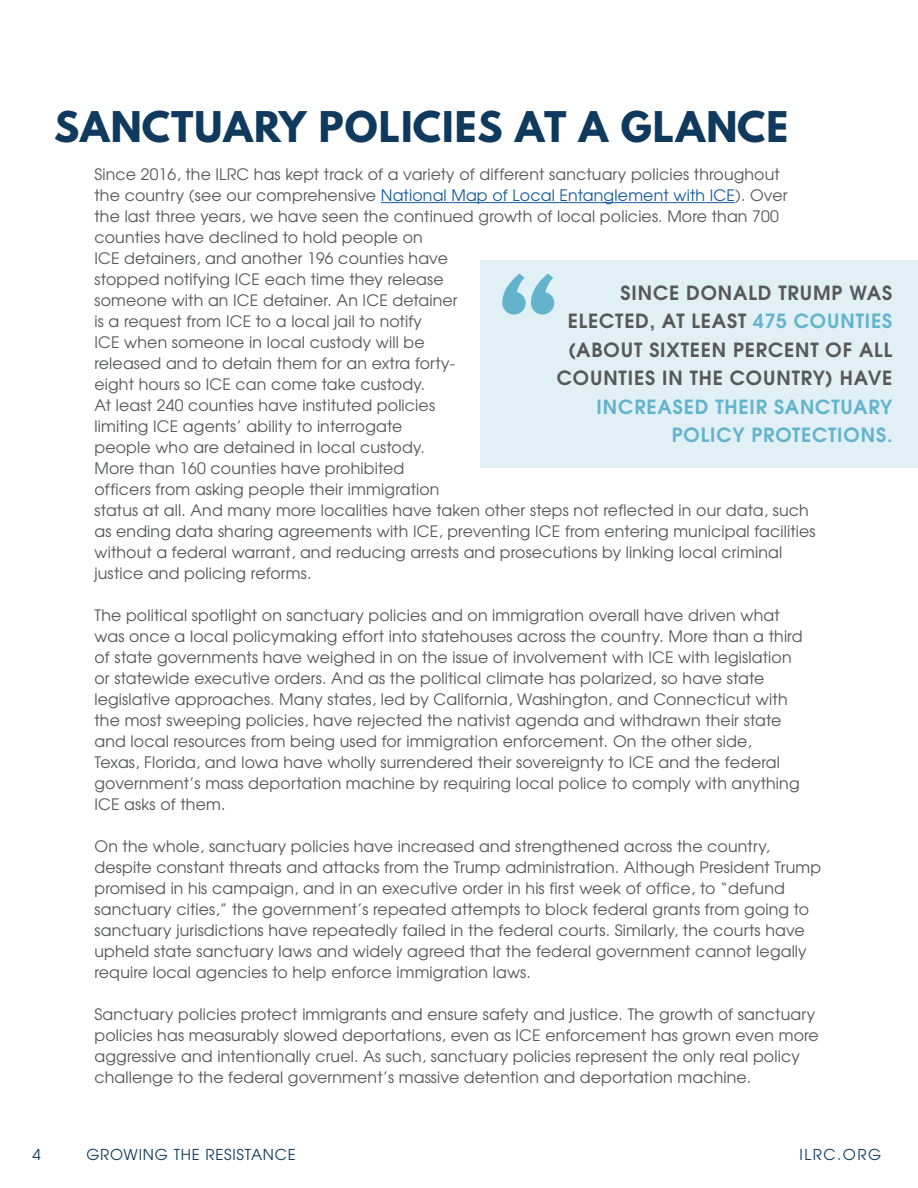
<style>
.page{position:relative;width:918px;height:1188px;background:#fff}
.page>*{position:absolute;margin:0;border:0;box-sizing:border-box;transform-origin:0 0}
.t1{font:700 112.5px "League Spartan";color:#64b3cd}
.t2{font:700 37.5px "League Spartan";letter-spacing:.03em;color:#103a5d}
.t3{font:700 19.5px/28.5px "Te X Gyre Adventor";letter-spacing:.045em;color:#57585a;text-align:right}
.t4{font:15.75px/21px "Te X Gyre Adventor";letter-spacing:.01em;color:#57585a}
.t5{font:15px "Te X Gyre Adventor";letter-spacing:.05em;color:#103a5d}
.s1{color:#175d9e}
.s2{color:#64b3cd}
</style>
<div class="page">
<hr style="left:381px;top:202px;width:354px;height:1px;background:#175d9e">
<div style="left:480px;top:260px;width:438px;height:207px;background:#e0f0f5"></div>
<p class="t2" style="left:54px;top:97px;width:736px">SANCTUARY POLICIES AT A GLANCE</p>
<p class="t4" style="left:94px;top:163px;width:723px">Since 2016, the ILRC has kept track of a variety of different sanctuary policies throughout<br>the country (see our comprehensive <span class="s1">National Map of Local Entanglement with ICE</span>). Over the last three years, we have seen the continued growth of local policies. More than 700 counties have declined to hold people on<br>ICE detainers, and another 196 counties have<br>stopped notifying ICE each time they release<br>someone with an ICE detainer. An ICE detainer<br>is a request from ICE to a local jail to notify<br>ICE when someone in local custody will be<br>released and to detain them for an extra forty-<br>eight hours so ICE can come take custody.<br>At least 240 counties have instituted policies<br>limiting ICE agents’ ability to interrogate<br>people who are detained in local custody.<br>More than 160 counties have prohibited<br>officers from asking people their immigration<br>status at all. And many more localities have taken other steps not reflected in our data, such as ending data sharing agreements with ICE, preventing ICE from entering municipal facilities without a federal warrant, and reducing arrests and prosecutions by linking local criminal justice and policing reforms.</p>
<p class="t4" style="left:94px;top:604px;width:710px">The political spotlight on sanctuary policies and on immigration overall have driven what was once a local policymaking effort into statehouses across the country. More than a third of state governments have weighed in on the issue of involvement with ICE with legislation or statewide executive orders. And as the political climate has polarized, so have state legislative approaches. Many states, led by California, Washington, and Connecticut with the most sweeping policies, have rejected the nativist agenda and withdrawn their state and local resources from being used for immigration enforcement. On the other side,<br>Texas, Florida, and Iowa have wholly surrendered their sovereignty to ICE and the federal government’s mass deportation machine by requiring local police to comply with anything ICE asks of them.</p>
<p class="t4" style="left:94px;top:835px;width:728px">On the whole, sanctuary policies have increased and strengthened across the country, despite constant threats and attacks from the Trump administration. Although President Trump promised in his campaign, and in an executive order in his first week of office, to “defund sanctuary cities,” the government’s repeated attempts to block federal grants from going to sanctuary jurisdictions have repeatedly failed in the federal courts. Similarly, the courts have upheld state sanctuary laws and widely agreed that the federal government cannot legally require local agencies to help enforce immigration laws.</p>
<p class="t4" style="left:94px;top:1003px;width:726px">Sanctuary policies protect immigrants and ensure safety and justice. The growth of sanctuary policies has measurably slowed deportations, even as ICE enforcement has grown even more aggressive and intentionally cruel. As such, sanctuary policies represent the only real policy challenge to the federal government’s massive detention and deportation machine.</p>
<p class="t1" style="left:500px;top:235px;width:63px">“</p>
<p class="t3" style="left:557px;top:276px;width:337px">SINCE DONALD TRUMP WAS<br>ELECTED, AT LEAST <span class="s2">475 COUNTIES </span>(ABOUT SIXTEEN PERCENT OF ALL<br>COUNTIES IN THE COUNTRY) HAVE<br><span class="s2">INCREASED THEIR SANCTUARY<br>POLICY PROTECTIONS.</span></p>
<p class="t5" style="left:32px;top:1142px;width:10px">4</p>
<p class="t5" style="left:86px;top:1142px;width:211px">GROWING THE RESISTANCE</p>
<p class="t5" style="left:800px;top:1142px;width:83px">ILRC.ORG</p>
</div>
